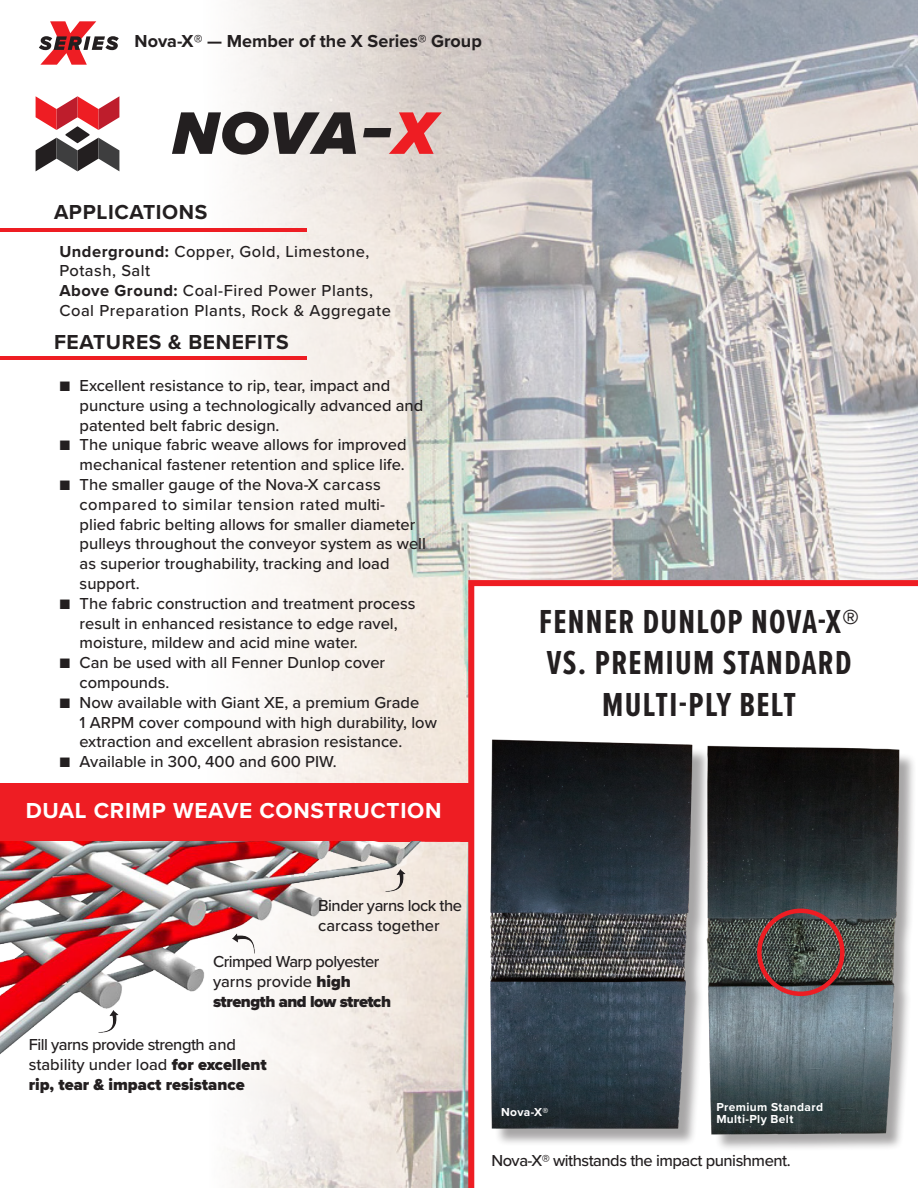
<style>
.page{position:relative;width:918px;height:1188px;background:#fff}
.page>*{position:absolute;margin:0;border:0;box-sizing:border-box;transform-origin:0 0}
.t1{font:700 34.5px "Proxima Nova Ex Cn";letter-spacing:.04em;color:#231f20}
.t2{font:700 22.5px "Proxima Nova";letter-spacing:.03em;color:#fff}
.t3{font:700 21px "Proxima Nova";letter-spacing:.03em;color:#231f20}
.t4{font:700 18px "Proxima Nova";color:#231f20}
.t5{font:500 16.5px/19.8px "Proxima Nova";color:#231f20}
.t6{font:500 16.5px/19.8px "Proxima Nova";letter-spacing:-.03em;color:#231f20}
.t7{font:500 16.5px/19.8px "Proxima Nova";letter-spacing:.03em;color:#231f20}
.t8{font:700 12px "Proxima Nova";letter-spacing:.03em;color:#fff}
.s1{font-weight:700}
.s2{font-weight:900}
</style>
<div class="page">
<img style="left:0;top:0;width:918px;height:1188px">
<svg style="left:172px;top:112px;width:184px;height:43px"></svg>
<svg style="left:363px;top:112px;width:79px;height:42px"></svg>
<svg style="left:36px;top:96px;width:83px;height:75px"></svg>
<div style="left:0;top:783px;width:472px;height:58px;background:#ee1d23"></div>
<img style="left:0;top:841px;width:468px;height:233px">
<img style="left:386px;top:869px;width:19px;height:22px">
<img style="left:99px;top:1010px;width:20px;height:23px">
<img style="left:232px;top:933px;width:23px;height:20px">
<svg style="left:39px;top:21px;width:80px;height:44px"></svg>
<hr style="left:0;top:229px;width:307px;height:3px;background:#ee1d23">
<hr style="left:0;top:356px;width:307px;height:3px;background:#ee1d23">
<svg style="left:468px;top:580px;width:450px;height:608px"></svg>
<div style="left:493px;top:743px;width:218px;height:403px;background:#231f20;opacity:.4"></div>
<img style="left:479px;top:718px;width:230px;height:419px">
<img style="left:696px;top:731px;width:222px;height:428px">
<div style="left:757px;top:909px;width:88px;height:87px;border:4px solid #ee1d23;border-radius:50%"></div>
<p class="t4" style="left:135px;top:28px;width:349px">Nova-X® — Member of the X Series® Group</p>
<p class="t3" style="left:54px;top:197px;width:155px">APPLICATIONS</p>
<p class="t7" style="left:59px;top:241px;width:312px"><span class="s1">Underground:</span> Copper, Gold, Limestone,<br>Potash, Salt</p>
<p class="t7" style="left:59px;top:280px;width:333px"><span class="s1">Above Ground:</span> Coal-Fired Power Plants,<br>Coal Preparation Plants, Rock &amp; Aggregate</p>
<p class="t3" style="left:54px;top:326px;width:236px">FEATURES &amp; BENEFITS</p>
<p class="t5" style="left:80px;top:375px;width:345px;text-indent:-20px">■ Excellent resistance to rip, tear, impact and puncture using a technologically advanced and patented belt fabric design.</p>
<p class="t5" style="left:59px;top:434px;width:349px;text-align:right">■ The unique fabric weave allows for improved mechanical fastener retention and splice life.</p>
<p class="t5" style="left:80px;top:474px;width:348px;text-indent:-20px">■ The smaller gauge of the Nova-X carcass compared to similar tension rated multi-<br>plied fabric belting allows for smaller diameter pulleys throughout the conveyor system as well as superior troughability, tracking and load support.</p>
<p class="t5" style="left:80px;top:593px;width:337px;text-indent:-20px">■ The fabric construction and treatment process result in enhanced resistance to edge ravel, moisture, mildew and acid mine water.</p>
<p class="t5" style="left:80px;top:652px;width:307px;text-indent:-20px">■ Can be used with all Fenner Dunlop cover compounds.</p>
<p class="t5" style="left:80px;top:692px;width:359px;text-indent:-20px">■ Now available with Giant XE, a premium Grade<br>1 ARPM cover compound with high durability, low extraction and excellent abrasion resistance.</p>
<p class="t5" style="left:59px;top:751px;width:279px">■ Available in 300, 400 and 600 PIW.</p>
<p class="t2" style="left:26px;top:794px;width:417px">DUAL CRIMP WEAVE CONSTRUCTION</p>
<p class="t1" style="left:539px;top:596px;width:322px">FENNER DUNLOP NOVA-X®</p>
<p class="t1" style="left:547px;top:638px;width:306px">VS. PREMIUM STANDARD</p>
<p class="t1" style="left:602px;top:679px;width:195px">MULTI-PLY BELT</p>
<p class="t6" style="left:318px;top:895px;width:145px">Binder yarns lock the carcass together</p>
<p class="t6" style="left:213px;top:951px;width:180px">Crimped Warp polyester yarns provide <span class="s2">high strength and low stretch</span></p>
<p class="t6" style="left:29px;top:1034px;width:239px">Fill yarns provide strength and stability under load <span class="s2">for excellent rip, tear &amp; impact resistance</span></p>
<p class="t8" style="left:716px;top:1098px;width:108px">Premium Standard</p>
<p class="t8" style="left:716px;top:1110px;width:79px">Multi-Ply Belt</p>
<p class="t6" style="left:491px;top:1150px;width:301px">Nova-X® withstands the impact punishment.</p>
<p class="t8" style="left:501px;top:1103px;width:49px">Nova-X®</p>
</div>
